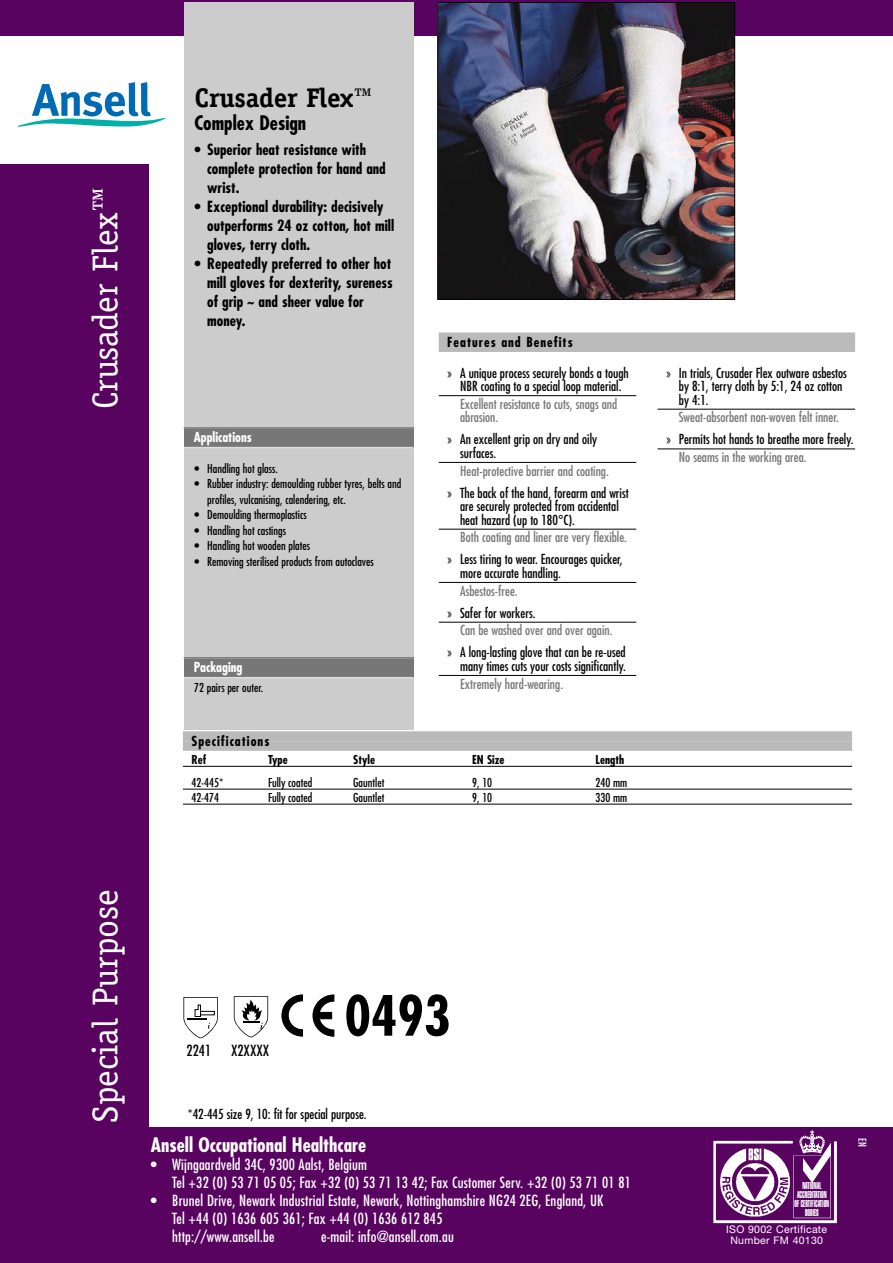
<style>
.page{position:relative;width:893px;height:1263px;background:#fff}
.page>*{position:absolute;margin:0;border:0;box-sizing:border-box;transform-origin:0 0}
.t1{font:700 condensed 54px "Futura";color:#000}
.t2{font:36px "Officina Serif";color:#fff}
.t3{font:700 27px "Officina Serif";letter-spacing:-.01em;color:#000}
.t4{font:700 condensed 19.5px "Futura";color:#fff}
.t5{font:700 condensed 19.5px "Futura";color:#000}
.t6{font:condensed 15px/18px "Futura";letter-spacing:.01em;color:#fff}
.t7{font:700 condensed 15px/19px "Futura";color:#000}
.t8{font:condensed 15px "Futura";color:#000}
.t9{font:condensed 13.5px/13.5px "Futura";color:#000}
.t10{font:condensed 13.5px/13.5px "Futura";color:#777}
.t11{font:700 condensed 13.5px "Futura";letter-spacing:.075em;color:#000}
.t12{font:700 condensed 13.5px "Futura";color:#fff}
.t13{font:condensed 12px/15.6px "Futura";color:#000}
.t14{font:700 condensed 12px "Futura";color:#000}
.t15{font:10.5px/10.5px "Helvetica Neue";letter-spacing:.03em;color:#fff;text-align:center}
.t16{font:condensed 10.5px "Futura";color:#fff}
.t17{font:9.75px/9px "Helvetica Extra Compressed";color:#fff;text-align:center;scale:.72 1}
</style>
<div class="page">
<div style="left:0;top:0;width:892px;height:1263px;background:#590361"></div>
<div style="left:149px;top:37px;width:743px;height:1090px;background:#fff"></div>
<img style="left:713px;top:1130px;width:124px;height:94px">
<div style="left:0;top:37px;width:163px;height:127px;background:#fff"></div>
<svg style="left:18px;top:82px;width:147px;height:45px"></svg>
<div style="left:184px;top:2px;width:229px;height:728px;background:#ccc"></div>
<div style="left:184px;top:428px;width:229px;height:20px;background:#777"></div>
<div style="left:184px;top:658px;width:229px;height:20px;background:#777"></div>
<hr style="left:184px;top:427px;width:229px;height:2px;background:#909090">
<hr style="left:184px;top:447px;width:229px;height:1px;background:#dedede">
<hr style="left:184px;top:658px;width:229px;height:1px;background:#909090">
<hr style="left:184px;top:677px;width:229px;height:1px;background:#dedede">
<img style="left:439px;top:4px;width:294px;height:294px">
<div style="left:437px;top:2px;width:298px;height:298px;border:1px solid #000"></div>
<hr style="left:439px;top:395px;width:197px;height:1px;background:#000">
<hr style="left:439px;top:462px;width:197px;height:1px;background:#000">
<hr style="left:439px;top:529px;width:197px;height:1px;background:#000">
<hr style="left:439px;top:582px;width:197px;height:1px;background:#000">
<hr style="left:439px;top:622px;width:197px;height:1px;background:#000">
<hr style="left:439px;top:675px;width:197px;height:1px;background:#000">
<hr style="left:657px;top:409px;width:198px;height:1px;background:#000">
<hr style="left:657px;top:449px;width:198px;height:1px;background:#000">
<div style="left:439px;top:332px;width:416px;height:11px;background:#bababa"></div>
<div style="left:439px;top:343px;width:416px;height:9px;background:#bababa"></div>
<div style="left:183px;top:731px;width:669px;height:11px;background:#bababa"></div>
<div style="left:183px;top:742px;width:669px;height:9px;background:#bababa"></div>
<hr style="left:183px;top:766px;width:669px;height:1px;background:#000">
<hr style="left:183px;top:789px;width:669px;height:1px;background:#000">
<hr style="left:183px;top:804px;width:669px;height:1px;background:#000">
<svg style="left:281px;top:994px;width:22px;height:43px"></svg>
<svg style="left:312px;top:994px;width:22px;height:43px"></svg>
<svg style="left:234px;top:996px;width:34px;height:41px"></svg>
<svg style="left:183px;top:997px;width:35px;height:41px"></svg>
<h2 class="t2" style="left:92px;top:409px;width:225px;rotate:-90deg">Crusader Flex™</h2>
<h3 class="t3" style="left:195px;top:87px;width:179px">Crusader Flex™</h3>
<h3 class="t5" style="left:194px;top:114px;width:113px">Complex Design</h3>
<p class="t7" style="left:207px;top:142px;width:180px;text-indent:-13px">• Superior heat resistance with complete protection for hand and wrist.</p>
<p class="t7" style="left:207px;top:199px;width:188px;text-indent:-13px">• Exceptional durability: decisively outperforms 24 oz cotton, hot mill gloves, terry cloth.</p>
<p class="t7" style="left:207px;top:256px;width:187px;text-indent:-13px">• Repeatedly preferred to other hot mill gloves for dexterity, sureness of grip ~ and sheer value for money.</p>
<p class="t12" style="left:194px;top:431px;width:60px">Applications</p>
<p class="t13" style="left:194px;top:461px;width:85px">• Handling hot glass.</p>
<p class="t13" style="left:207px;top:477px;width:195px;text-indent:-13px">• Rubber industry: demoulding rubber tyres, belts and profiles, vulcanising, calendering, etc.</p>
<p class="t13" style="left:194px;top:508px;width:114px">• Demoulding thermoplastics</p>
<p class="t13" style="left:194px;top:523px;width:93px">• Handling hot castings</p>
<p class="t13" style="left:194px;top:539px;width:117px">• Handling hot wooden plates</p>
<p class="t13" style="left:194px;top:554px;width:181px">• Removing sterilised products from autoclaves</p>
<p class="t12" style="left:194px;top:661px;width:50px">Packaging</p>
<p class="t13" style="left:194px;top:681px;width:70px">72 pairs per outer.</p>
<p class="t11" style="left:447px;top:336px;width:127px">Features and Benefits</p>
<p class="t9" style="left:447px;top:367px;width:183px;text-align:center">» A unique process securely bonds a tough<br>NBR coating to a special loop material.</p>
<p class="t10" style="left:460px;top:398px;width:159px">Excellent resistance to cuts, snags and abrasion.</p>
<p class="t9" style="left:460px;top:434px;width:138px;text-indent:-13px">» An excellent grip on dry and oily surfaces.</p>
<p class="t10" style="left:460px;top:465px;width:150px">Heat-protective barrier and coating.</p>
<p class="t9" style="left:460px;top:487px;width:170px;text-indent:-13px">» The back of the hand, forearm and wrist are securely protected from accidental heat hazard (up to 180°C).</p>
<p class="t10" style="left:460px;top:532px;width:168px">Both coating and liner are very flexible.</p>
<p class="t9" style="left:460px;top:554px;width:164px;text-indent:-13px">» Less tiring to wear. Encourages quicker, more accurate handling.</p>
<p class="t10" style="left:460px;top:585px;width:59px">Asbestos-free.</p>
<p class="t9" style="left:447px;top:607px;width:90px">» Safer for workers.</p>
<p class="t10" style="left:460px;top:625px;width:154px">Can be washed over and over again.</p>
<p class="t9" style="left:447px;top:647px;width:180px;text-align:right">» A long-lasting glove that can be re-used many times cuts your costs significantly.</p>
<p class="t10" style="left:460px;top:678px;width:105px">Extremely hard-wearing.</p>
<p class="t11" style="left:191px;top:735px;width:79px">Specifications</p>
<p class="t14" style="left:191px;top:754px;width:16px">Ref</p>
<p class="t14" style="left:268px;top:754px;width:21px">Type</p>
<p class="t14" style="left:353px;top:754px;width:23px">Style</p>
<p class="t14" style="left:472px;top:754px;width:34px">EN Size</p>
<p class="t14" style="left:595px;top:754px;width:30px">Length</p>
<p class="t13" style="left:191px;top:776px;width:33px">42-445*</p>
<p class="t13" style="left:268px;top:776px;width:46px">Fully coated</p>
<p class="t13" style="left:353px;top:776px;width:33px">Gauntlet</p>
<p class="t13" style="left:472px;top:776px;width:21px">9, 10</p>
<p class="t13" style="left:595px;top:776px;width:33px">240 mm</p>
<p class="t13" style="left:191px;top:791px;width:29px">42-474</p>
<p class="t13" style="left:268px;top:791px;width:46px">Fully coated</p>
<p class="t13" style="left:353px;top:791px;width:33px">Gauntlet</p>
<p class="t13" style="left:472px;top:791px;width:21px">9, 10</p>
<p class="t13" style="left:595px;top:791px;width:33px">330 mm</p>
<h2 class="t2" style="left:92px;top:1123px;width:235px;rotate:-90deg">Special Purpose</h2>
<p class="t8" style="left:186px;top:1043px;width:26px">2241</p>
<p class="t8" style="left:231px;top:1043px;width:40px">X2XXXX</p>
<h1 class="t1" style="left:344px;top:992px;width:107px">0493</h1>
<p class="t9" style="left:188px;top:1108px;width:180px">*42-445 size 9, 10: fit for special purpose.</p>
<h3 class="t4" style="left:151px;top:1136px;width:217px">Ansell Occupational Healthcare</h3>
<p class="t6" style="left:172px;top:1156px;width:460px;text-indent:-21px">• Wijngaardveld 34C, 9300 Aalst, Belgium<br>Tel +32 (0) 53 71 05 05; Fax +32 (0) 53 71 13 42; Fax Customer Serv. +32 (0) 53 71 01 81</p>
<p class="t6" style="left:172px;top:1192px;width:433px;text-indent:-21px">• Brunel Drive, Newark Industrial Estate, Newark, Nottinghamshire NG24 2EG, England, UK<br>Tel +44 (0) 1636 605 361; Fax +44 (0) 1636 612 845<br>http://www.ansell.be</p>
<p class="t6" style="left:321px;top:1228px;width:134px">e-mail: info@ansell.com.au</p>
<p class="t9" style="left:678px;top:367px;width:169px;text-indent:-13px">» In trials, Crusader Flex outware asbestos by 8:1, terry cloth by 5:1, 24 oz cotton by 4:1.</p>
<p class="t10" style="left:678px;top:412px;width:161px">Sweat-absorbent non-woven felt inner.</p>
<p class="t9" style="left:666px;top:434px;width:189px">» Permits hot hands to breathe more freely.</p>
<p class="t10" style="left:678px;top:452px;width:129px">No seams in the working area.</p>
<p class="t17" style="left:794px;top:1182px;width:50px">NATIONAL<br>ACCREDITATION<br>OF CERTIFICATION<br>BODIES</p>
<p class="t15" style="left:726px;top:1225px;width:102px">ISO 9002 Certificate<br>Number FM 40130</p>
<p class="t16" style="left:867px;top:1138px;width:10px;rotate:90deg">EN</p>
</div>
